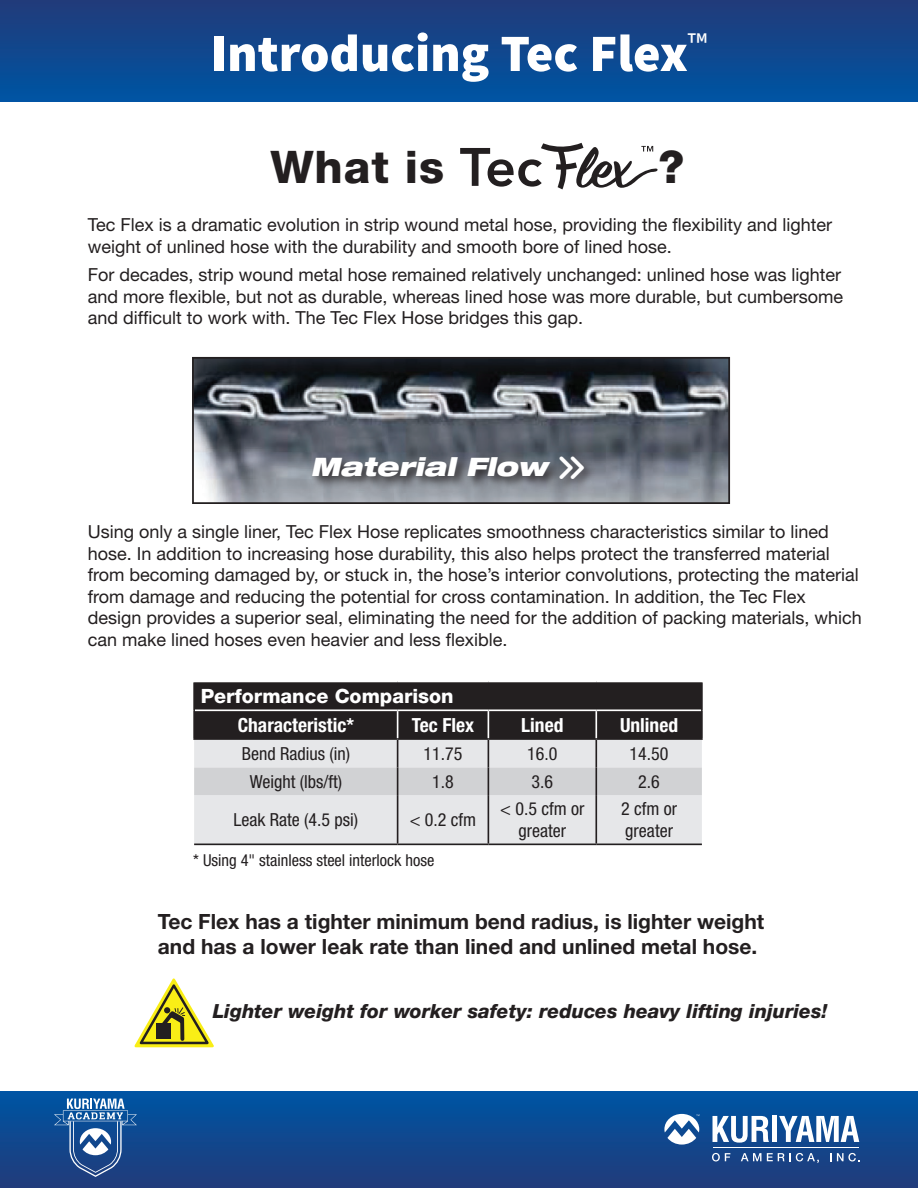
<style>
.page{position:relative;width:918px;height:1188px;background:#fff}
.page>*{position:absolute;margin:0;border:0;box-sizing:border-box;transform-origin:0 0}
.t1{font:900 52.5px "Source Sans Pro";color:#fff}
.Headline{font:800 45px "Helvetica Neue LT Pro";letter-spacing:.02em;color:#231f20}
.t2{font:italic 900 expanded 25.5px "Helvetica Neue LT Pro";color:#fff}
.t3{font:700 21px/25.2px "Helvetica Neue LT Pro";color:#231f20}
.t4{font:800 19.65px "Helvetica Neue LT Pro";color:#fff}
.t5{font:italic 800 19.5px "Helvetica Neue LT Pro";color:#231f20}
.t6{font:700 condensed 19.5px "Helvetica Neue LT Pro";color:#fff}
.t7{font:18px/21.6px "Helvetica Neue LT Pro";color:#231f20}
.t8{font:condensed 18px/21.6px "Helvetica Neue LT Pro";color:#231f20;text-align:center}
.t9{font:condensed 16.35px "Helvetica Neue LT Pro";color:#231f20}
</style>
<div class="page">
<div style="left:0;top:0;width:918px;height:102px;background:linear-gradient(to bottom,#223b79,#0054a3)"></div>
<div style="left:0;top:1092px;width:918px;height:96px;background:linear-gradient(to bottom,#0055a3,#213b7a)"></div>
<svg style="left:664px;top:1114px;width:35px;height:31px"></svg>
<hr style="left:713px;top:1147px;width:146px;height:1px;background:#fff">
<svg style="left:713px;top:1116px;width:56px;height:27px"></svg>
<div style="left:772px;top:1116px;width:5px;height:26px;background:#fff"></div>
<svg style="left:779px;top:1116px;width:80px;height:26px"></svg>
<svg style="left:712px;top:1153px;width:18px;height:8px"></svg>
<svg style="left:741px;top:1153px;width:20px;height:8px"></svg>
<svg style="left:767px;top:1153px;width:52px;height:10px"></svg>
<svg style="left:830px;top:1153px;width:29px;height:8px"></svg>
<svg style="left:54px;top:1099px;width:83px;height:78px;background:#416da5"></svg>
<img style="left:195px;top:360px;width:532px;height:141px">
<div style="left:192px;top:357px;width:538px;height:147px;border:2px solid #231f20"></div>
<div style="left:309px;top:454px;width:288px;height:37px;background:#231f20;opacity:.85"></div>
<div style="left:194px;top:795px;width:508px;height:49px;background:#e6e7e9"></div>
<hr style="left:193px;top:682px;width:2px;height:28px;background:#231f20">
<hr style="left:701px;top:682px;width:2px;height:28px;background:#231f20">
<hr style="left:193px;top:710px;width:2px;height:28px;background:#231f20">
<hr style="left:701px;top:710px;width:2px;height:28px;background:#231f20">
<hr style="left:193px;top:738px;width:205px;height:2px;background:#231f20">
<hr style="left:596px;top:738px;width:107px;height:2px;background:#231f20">
<hr style="left:397px;top:795px;width:1px;height:49px;background:#231f20">
<hr style="left:488px;top:795px;width:1px;height:49px;background:#231f20">
<hr style="left:595px;top:795px;width:2px;height:49px;background:#231f20">
<svg style="left:194px;top:681px;width:508px;height:114px;background:#817f81"></svg>
<hr style="left:596px;top:709px;width:105px;height:2px;background:#fff">
<hr style="left:595px;top:711px;width:2px;height:27px;background:#fff">
<hr style="left:194px;top:844px;width:204px;height:1px;background:#231f20">
<hr style="left:398px;top:844px;width:90px;height:1px;background:#231f20">
<hr style="left:488px;top:844px;width:108px;height:1px;background:#231f20">
<hr style="left:596px;top:844px;width:106px;height:1px;background:#231f20">
<svg style="left:134px;top:978px;width:80px;height:70px"></svg>
<svg style="left:460px;top:143px;width:198px;height:46px"></svg>
<svg style="left:560px;top:457px;width:24px;height:22px"></svg>
<h1 class="t1" style="left:211px;top:19px;width:498px">Introducing Tec Flex<sup>™</sup></h1>
<p class="Headline" style="left:270px;top:141px;width:175px">What is</p>
<p class="Headline" style="left:658px;top:141px;width:27px">?</p>
<p class="t7" style="left:88px;top:214px;width:746px">Tec Flex is a dramatic evolution in strip wound metal hose, providing the flexibility and lighter weight of unlined hose with the durability and smooth bore of lined hose.</p>
<p class="t7" style="left:88px;top:264px;width:757px;text-align:justify">For decades, strip wound metal hose remained relatively unchanged: unlined hose was lighter and more flexible, but not as durable, whereas lined hose was more durable, but cumbersome and difficult to work with. The Tec Flex Hose bridges this gap.</p>
<p class="t2" style="left:310px;top:451px;width:239px">Material Flow</p>
<p class="t7" style="left:88px;top:520px;width:776px">Using only a single liner, Tec Flex Hose replicates smoothness characteristics similar to lined hose. In addition to increasing hose durability, this also helps protect the transferred material from becoming damaged by, or stuck in, the hose’s interior convolutions, protecting the material from damage and reducing the potential for cross contamination. In addition, the Tec Flex design provides a superior seal, eliminating the need for the addition of packing materials, which can make lined hoses even heavier and less flexible.</p>
<p class="t4" style="left:201px;top:684px;width:254px">Performance Comparison</p>
<p class="t6" style="left:238px;top:713px;width:118px">Characteristic*</p>
<p class="t6" style="left:412px;top:713px;width:64px">Tec Flex</p>
<p class="t6" style="left:521px;top:713px;width:44px">Lined</p>
<p class="t6" style="left:620px;top:713px;width:60px">Unlined</p>
<p class="t8" style="left:242px;top:743px;width:110px">Bend Radius (in)</p>
<p class="t8" style="left:424px;top:743px;width:40px">11.75</p>
<p class="t8" style="left:527px;top:743px;width:32px">16.0</p>
<p class="t8" style="left:630px;top:743px;width:40px">14.50</p>
<p class="t8" style="left:250px;top:770px;width:94px">Weight (lbs/ft)</p>
<p class="t8" style="left:432px;top:770px;width:23px">1.8</p>
<p class="t8" style="left:532px;top:770px;width:23px">3.6</p>
<p class="t8" style="left:638px;top:770px;width:23px">2.6</p>
<p class="t8" style="left:234px;top:809px;width:126px">Leak Rate (4.5 psi)</p>
<p class="t8" style="left:410px;top:809px;width:68px">&lt; 0.2 cfm</p>
<p class="t8" style="left:500px;top:798px;width:86px">&lt; 0.5 cfm or greater</p>
<p class="t8" style="left:621px;top:798px;width:57px;text-align:left">2 cfm or greater</p>
<p class="t9" style="left:193px;top:850px;width:243px">* Using 4" stainless steel interlock hose</p>
<p class="t3" style="left:158px;top:908px;width:608px">Tec Flex has a tighter minimum bend radius, is lighter weight and has a lower leak rate than lined and unlined metal hose.</p>
<p class="t5" style="left:213px;top:999px;width:616px">Lighter weight for worker safety: reduces heavy lifting injuries!</p>
</div>
